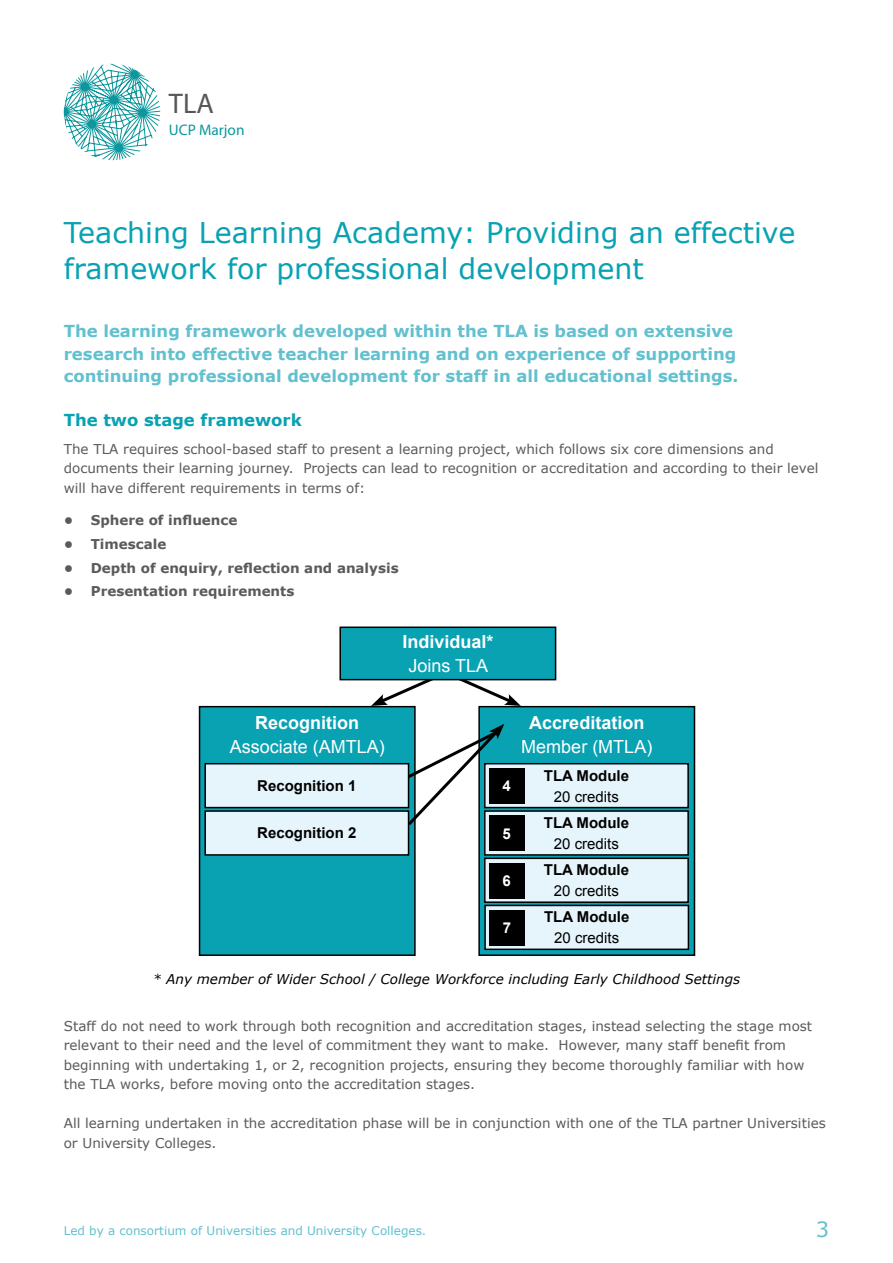
<style>
.page{position:relative;width:893px;height:1263px;background:#fff}
.page>*{position:absolute;margin:0;border:0;box-sizing:border-box;transform-origin:0 0}
.t1{font:28.5px/36px "Verdana";color:#08a2b3}
.t2{font:28.5px "Myriad Pro";color:#565757}
.t3{font:21px "Verdana";color:#62c0cf}
.t4{font:18px "Arial";color:#fff}
.t5{font:700 18px "Arial";color:#fff}
.t6{font:700 16.5px/22.5px "Verdana";color:#62c0cf}
.t7{font:700 16.5px "Verdana";color:#08a2b3}
.t8{font:15.3px "Myriad Pro";color:#0b979d}
.t9{font:700 15px "Arial";color:#000}
.t10{font:15px "Arial";color:#000}
.t11{font:700 15px "Arial";color:#fff}
.t12{font:13.5px/19.5px "Verdana";color:#5b5a58}
.t13{font:700 13.5px "Verdana";color:#5b5a58}
.t14{font:italic 13.5px "Verdana";color:#000}
.t15{font:12px "Verdana";color:#62c0cf}
</style>
<div class="page">
<svg style="left:64px;top:64px;width:96px;height:96px"></svg>
<div style="left:479px;top:707px;width:215px;height:248px;background:#08a2b3"></div>
<div style="left:478px;top:706px;width:217px;height:250px;border:2px solid #000"></div>
<div style="left:485px;top:764px;width:203px;height:43px;background:#e6f5fc"></div>
<div style="left:484px;top:763px;width:205px;height:45px;border:2px solid #000"></div>
<div style="left:489px;top:768px;width:35px;height:36px;background:#000"></div>
<div style="left:485px;top:811px;width:203px;height:44px;background:#e6f5fc"></div>
<div style="left:484px;top:810px;width:205px;height:46px;border:2px solid #000"></div>
<div style="left:489px;top:816px;width:35px;height:35px;background:#000"></div>
<div style="left:485px;top:858px;width:203px;height:44px;background:#e6f5fc"></div>
<div style="left:484px;top:857px;width:205px;height:46px;border:2px solid #000"></div>
<div style="left:489px;top:863px;width:35px;height:35px;background:#000"></div>
<div style="left:485px;top:905px;width:203px;height:44px;background:#e6f5fc"></div>
<div style="left:484px;top:905px;width:205px;height:45px;border:2px solid #000"></div>
<div style="left:489px;top:910px;width:36px;height:35px;background:#000"></div>
<div style="left:200px;top:707px;width:215px;height:248px;background:#08a2b3"></div>
<div style="left:199px;top:706px;width:217px;height:250px;border:2px solid #000"></div>
<svg style="left:452px;top:680px;width:69px;height:26px"></svg>
<svg style="left:371px;top:680px;width:69px;height:26px"></svg>
<div style="left:340px;top:627px;width:216px;height:53px;background:#08a2b3"></div>
<div style="left:339px;top:626px;width:217px;height:54px;border:2px solid #000"></div>
<div style="left:205px;top:764px;width:204px;height:43px;background:#e6f5fc"></div>
<div style="left:204px;top:763px;width:205px;height:45px;border:2px solid #000"></div>
<svg style="left:400px;top:724px;width:104px;height:104px"></svg>
<div style="left:205px;top:811px;width:204px;height:44px;background:#e6f5fc"></div>
<div style="left:204px;top:810px;width:205px;height:46px;border:2px solid #000"></div>
<h1 class="t2" style="left:169px;top:86px;width:46px">TLA</h1>
<p class="t8" style="left:169px;top:121px;width:77px">UCP Marjon</p>
<h1 class="t1" style="left:64px;top:214px;width:733px">Teaching Learning Academy: Providing an effective framework for professional development</h1>
<p class="t6" style="left:64px;top:320px;width:676px">The learning framework developed within the TLA is based on extensive research into effective teacher learning and on experience of supporting continuing professional development for staff in all educational settings.</p>
<p class="t7" style="left:64px;top:408px;width:240px">The two stage framework</p>
<p class="t12" style="left:64px;top:439px;width:756px">The TLA requires school-based staff to present a learning project, which follows six core dimensions and documents their learning journey. Projects can lead to recognition or accreditation and according to their level will have different requirements in terms of:</p>
<p class="t13" style="left:64px;top:511px;width:175px">• Sphere of influence</p>
<p class="t13" style="left:64px;top:534px;width:104px">• Timescale</p>
<p class="t13" style="left:64px;top:558px;width:336px">• Depth of enquiry, reflection and analysis</p>
<p class="t13" style="left:64px;top:582px;width:232px">• Presentation requirements</p>
<h3 class="t5" style="left:255px;top:711px;width:106px">Recognition</h3>
<h3 class="t4" style="left:230px;top:735px;width:157px">Associate (AMTLA)</h3>
<p class="t9" style="left:257px;top:776px;width:101px">Recognition 1</p>
<p class="t9" style="left:257px;top:823px;width:101px">Recognition 2</p>
<h3 class="t5" style="left:402px;top:630px;width:93px">Individual*</h3>
<h3 class="t4" style="left:409px;top:654px;width:81px">Joins TLA</h3>
<p class="t11" style="left:503px;top:776px;width:10px">4</p>
<p class="t11" style="left:503px;top:823px;width:10px">5</p>
<p class="t11" style="left:503px;top:871px;width:10px">6</p>
<p class="t11" style="left:503px;top:918px;width:10px">7</p>
<h3 class="t5" style="left:529px;top:711px;width:117px">Accreditation</h3>
<h3 class="t4" style="left:521px;top:735px;width:133px">Member (MTLA)</h3>
<p class="t9" style="left:544px;top:765px;width:87px">TLA Module</p>
<p class="t10" style="left:554px;top:786px;width:67px">20 credits</p>
<p class="t9" style="left:544px;top:813px;width:87px">TLA Module</p>
<p class="t10" style="left:554px;top:834px;width:67px">20 credits</p>
<p class="t9" style="left:544px;top:860px;width:87px">TLA Module</p>
<p class="t10" style="left:554px;top:881px;width:67px">20 credits</p>
<p class="t9" style="left:544px;top:907px;width:87px">TLA Module</p>
<p class="t10" style="left:554px;top:928px;width:67px">20 credits</p>
<p class="t14" style="left:153px;top:970px;width:589px">* Any member of Wider School / College Workforce including Early Childhood Settings</p>
<p class="t12" style="left:64px;top:1016px;width:750px">Staff do not need to work through both recognition and accreditation stages, instead selecting the stage most relevant to their need and the level of commitment they want to make. However, many staff benefit from beginning with undertaking 1, or 2, recognition projects, ensuring they become thoroughly familiar with how the TLA works, before moving onto the accreditation stages.</p>
<p class="t12" style="left:64px;top:1113px;width:763px">All learning undertaken in the accreditation phase will be in conjunction with one of the TLA partner Universities or University Colleges.</p>
<p class="t15" style="left:64px;top:1222px;width:364px">Led by a consortium of Universities and University Colleges.</p>
<h2 class="t3" style="left:816px;top:1214px;width:15px">3</h2>
</div>
